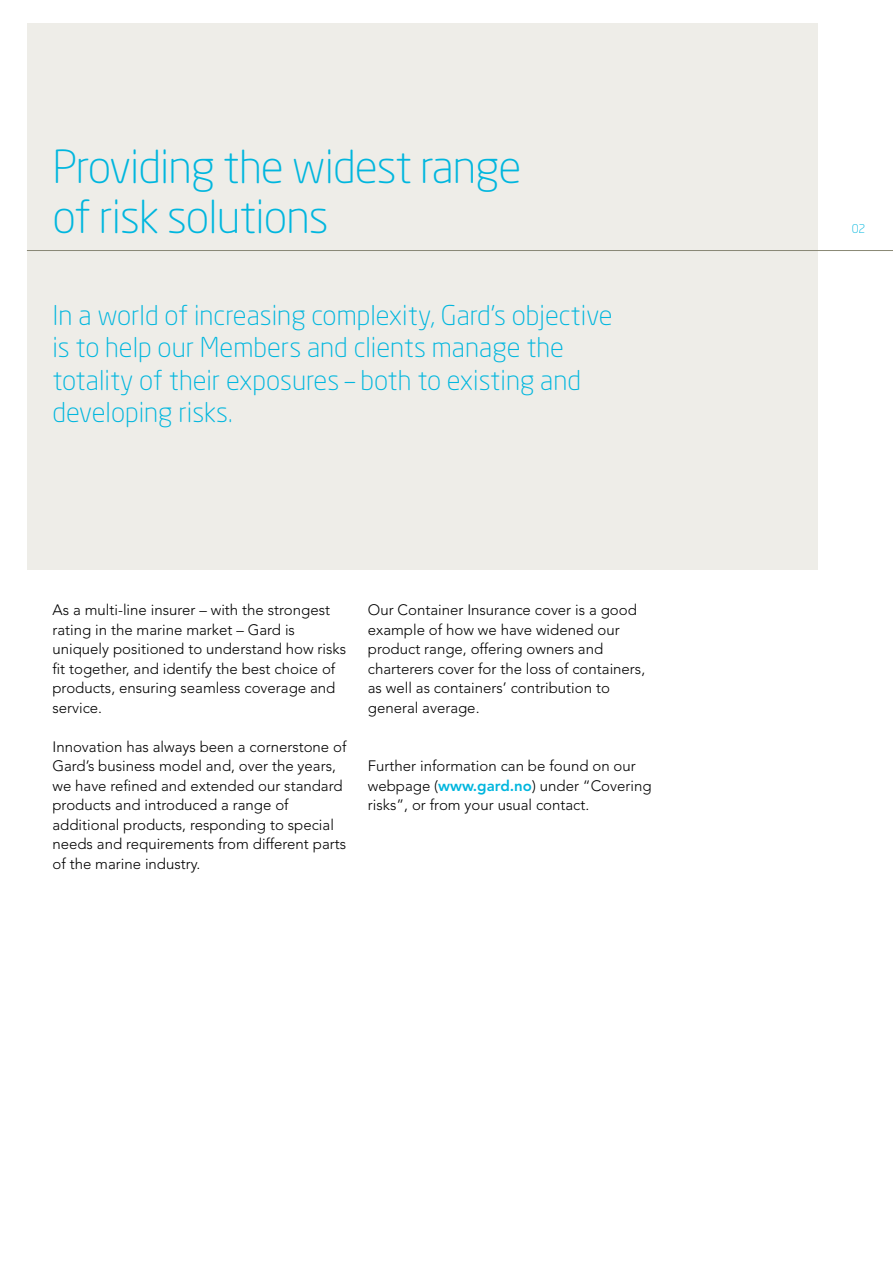
<style>
.page{position:relative;width:893px;height:1263px;background:#fff}
.page>*{position:absolute;margin:0;border:0;box-sizing:border-box;transform-origin:0 0}
.t1{font:300 45px/49.5px "Neo Sans Std";letter-spacing:-.02em;color:#00b6de}
.t2{font:300 27px/32.4px "Neo Sans Std";color:#00b6de}
.t3{font:300 15px/19.5px "Avenir LT Std";color:#000}
.t4{font:300 12px "Neo Sans Std";color:#00b6de}
.s1{font-weight:800;color:#00b6de}
</style>
<div class="page">
<div style="left:27px;top:23px;width:791px;height:547px;background:#eeede8"></div>
<hr style="left:27px;top:250px;width:866px;height:1px;background:#898875">
<h1 class="t1" style="left:52px;top:142px;width:470px">Providing the widest range of risk solutions</h1>
<h2 class="t2" style="left:52px;top:298px;width:562px">In a world of increasing complexity, Gard’s objective is to help our Members and clients manage the totality of their exposures – both to existing and developing risks.</h2>
<p class="t3" style="left:52px;top:600px;width:295px">As a multi-line insurer – with the strongest rating in the marine market – Gard is uniquely positioned to understand how risks fit together, and identify the best choice of products, ensuring seamless coverage and service.</p>
<p class="t3" style="left:52px;top:737px;width:296px">Innovation has always been a cornerstone of Gard’s business model and, over the years, we have refined and extended our standard products and introduced a range of additional products, responding to special needs and requirements from different parts of the marine industry.</p>
<p class="t3" style="left:368px;top:600px;width:279px">Our Container Insurance cover is a good example of how we have widened our product range, offering owners and charterers cover for the loss of containers, as well as containers’ contribution to general average.</p>
<p class="t3" style="left:368px;top:756px;width:285px">Further information can be found on our webpage (<span class="s1">www.gard.no</span>) under “Covering risks”, or from your usual contact.</p>
<p class="t4" style="left:852px;top:221px;width:15px">02</p>
</div>
